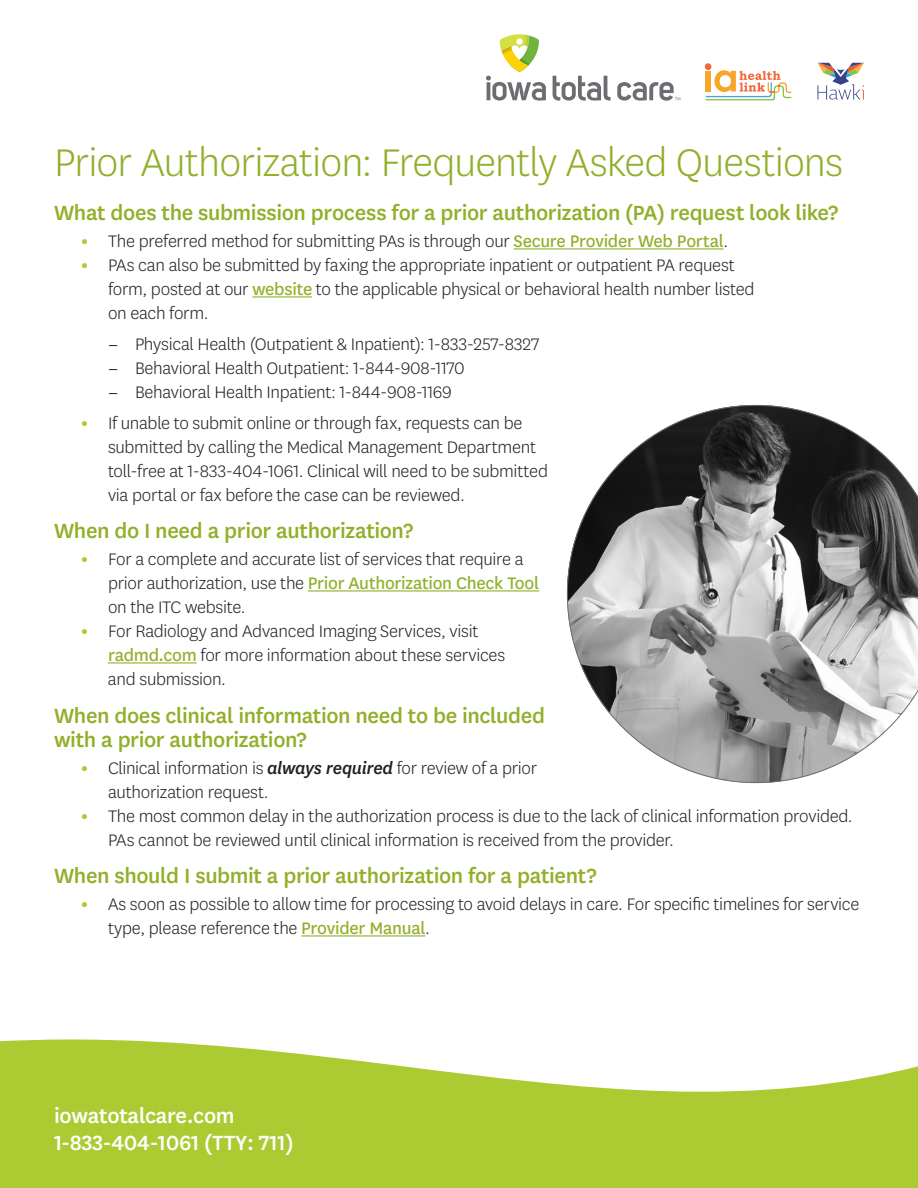
<style>
.page{position:relative;width:918px;height:1188px;background:#fff}
.page>*{position:absolute;margin:0;border:0;box-sizing:border-box;transform-origin:0 0}
.t1{font:300 45px "Centene Sans";letter-spacing:-.02em;color:#92af2a}
.t2{font:500 24px/24px "Centene Sans";letter-spacing:-.015em;color:#92af2a}
.t3{font:500 24px/27px "Centene Sans";letter-spacing:-.01em;color:#fff}
.t4{font:300 19.5px/24px "Centene Sans";letter-spacing:-.015em;color:#231f20}
.s1{font-weight:700;font-size:21px;color:#accb33}
.s2{font-weight:400;color:#92af2a}
.s3{font-family:"Minion Pro";font-weight:400}
.s4{font-weight:500;font-style:italic}
</style>
<div class="page">
<svg style="left:553px;top:76px;width:58px;height:25px"></svg>
<svg style="left:486px;top:34px;width:60px;height:67px"></svg>
<div style="left:516px;top:38px;width:7px;height:7px;background:#fff;border-radius:50%"></div>
<svg style="left:617px;top:82px;width:63px;height:19px"></svg>
<svg style="left:705px;top:63px;width:86px;height:37px"></svg>
<svg style="left:817px;top:63px;width:47px;height:37px"></svg>
<hr style="left:514px;top:248px;width:210px;height:2px;background:#92af2a">
<hr style="left:252px;top:296px;width:60px;height:2px;background:#92af2a">
<hr style="left:308px;top:590px;width:231px;height:2px;background:#92af2a">
<hr style="left:108px;top:662px;width:89px;height:2px;background:#92af2a">
<hr style="left:301px;top:935px;width:124px;height:2px;background:#92af2a">
<svg style="left:0;top:1040px;width:384px;height:24px;fill:#accb33"></svg>
<svg style="left:0;top:1064px;width:918px;height:124px;background:#b3cf44"></svg>
<svg style="left:567px;top:405px;width:351px;height:378px"></svg>
<h1 class="t1" style="left:54px;top:134px;width:791px">Prior Authorization: Frequently Asked Questions</h1>
<h2 class="t2" style="left:54px;top:200px;width:786px">What does the submission process for a prior authorization (PA) request look like?</h2>
<p class="t4" style="left:81px;top:229px;width:649px"><span class="s1">•</span> The preferred method for submitting PAs is through our <span class="s2">Secure Provider Web Portal</span>.</p>
<p class="t4" style="left:108px;top:253px;width:648px;text-indent:-27px"><span class="s1">•</span> PAs can also be submitted by faxing the appropriate inpatient or outpatient PA request form, posted at our <span class="s2">website</span> to the applicable physical or behavioral health number listed on each form.</p>
<p class="t4" style="left:108px;top:332px;width:433px"><span class="s3">–</span> Physical Health (Outpatient &amp; Inpatient): 1-833-257-8327</p>
<p class="t4" style="left:108px;top:356px;width:358px"><span class="s3">–</span> Behavioral Health Outpatient: 1-844-908-1170</p>
<p class="t4" style="left:108px;top:380px;width:345px"><span class="s3">–</span> Behavioral Health Inpatient: 1-844-908-1169</p>
<p class="t4" style="left:108px;top:410px;width:442px;text-indent:-27px"><span class="s1">•</span> If unable to submit online or through fax, requests can be submitted by calling the Medical Management Department toll-free at 1-833-404-1061. Clinical will need to be submitted via portal or fax before the case can be reviewed.</p>
<h2 class="t2" style="left:54px;top:518px;width:361px">When do I need a prior authorization?</h2>
<p class="t4" style="left:108px;top:547px;width:433px;text-indent:-27px"><span class="s1">•</span> For a complete and accurate list of services that require a prior authorization, use the <span class="s2">Prior Authorization Check Tool </span>on the ITC website.</p>
<p class="t4" style="left:108px;top:619px;width:399px;text-indent:-27px"><span class="s1">•</span> For Radiology and Advanced Imaging Services, visit <span class="s2">radmd.com</span> for more information about these services and submission.</p>
<h2 class="t2" style="left:54px;top:702px;width:493px">When does clinical information need to be included with a prior authorization?</h2>
<p class="t4" style="left:108px;top:755px;width:431px;text-indent:-27px"><span class="s1">•</span> Clinical information is <span class="s4">always required</span> for review of a prior authorization request.</p>
<p class="t4" style="left:108px;top:803px;width:746px;text-indent:-27px"><span class="s1">•</span> The most common delay in the authorization process is due to the lack of clinical information provided.<br>PAs cannot be reviewed until clinical information is received from the provider.</p>
<h2 class="t2" style="left:54px;top:863px;width:544px">When should I submit a prior authorization for a patient?</h2>
<p class="t4" style="left:108px;top:892px;width:753px;text-indent:-27px"><span class="s1">•</span> As soon as possible to allow time for processing to avoid delays in care. For specific timelines for service type, please reference the <span class="s2">Provider Manual</span>.</p>
<p class="t3" style="left:54px;top:1101px;width:241px">iowatotalcare.com<br>1-833-404-1061 (TTY: 711)</p>
</div>
